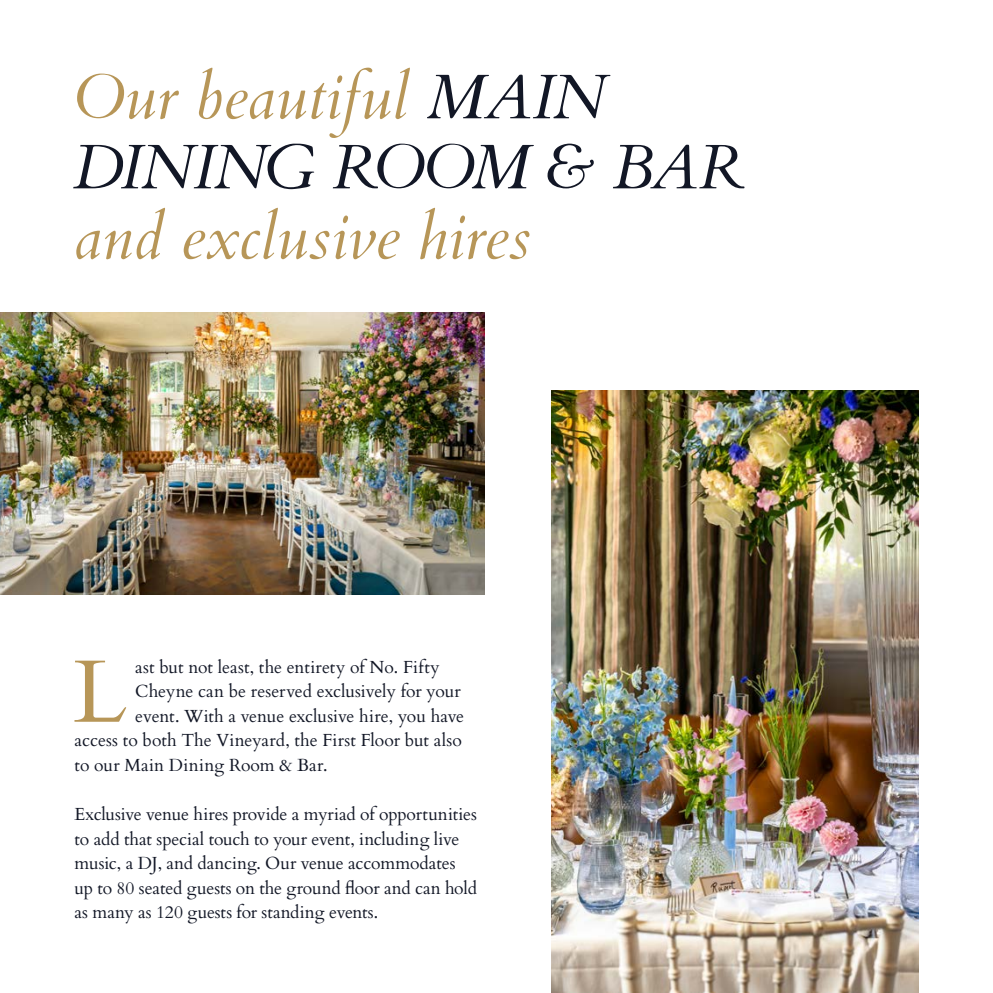
<style>
.page{position:relative;width:993px;height:993px;background:#fff}
.page>*{position:absolute;margin:0;border:0;box-sizing:border-box;transform-origin:0 0}
.t1{font:88.73px "Cardo";color:#b79658}
.t2{font:italic 63px/70px "Cardo";letter-spacing:-.005em;color:#121726}
.t3{font:italic 63px "Cardo";color:#b79658}
.t4{font:17.5px/24.5px "Cardo";letter-spacing:-.005em;color:#121726}
.t5{font:17.5px "Cardo";letter-spacing:.015em;color:#121726}
.s1{color:#b79658}
</style>
<div class="page">
<img style="left:0;top:313px;width:484px;height:281px">
<img style="left:551px;top:390px;width:367px;height:602px">
<h2 class="t2" style="left:73px;top:61px;width:673px"><span class="s1">Our beautiful</span> MAIN<br>DINING ROOM &amp; BAR</h2>
<h2 class="t3" style="left:73px;top:200px;width:458px">and exclusive hires</h2>
<h1 class="t1" style="left:73px;top:620px;width:55px">L</h1>
<p class="t4" style="left:135px;top:653px;width:306px">ast but not least, the entirety of No. Fifty</p>
<p class="t4" style="left:135px;top:678px;width:327px">Cheyne can be reserved exclusively for your</p>
<p class="t4" style="left:135px;top:702px;width:330px">event. With a venue exclusive hire, you have</p>
<p class="t4" style="left:74px;top:727px;width:389px">access to both The Vineyard, the First Floor but also</p>
<p class="t5" style="left:74px;top:750px;width:254px">to our Main Dining Room &amp; Bar.</p>
<p class="t4" style="left:74px;top:800px;width:404px">Exclusive venue hires provide a myriad of opportunities to add that special touch to your event, including live music, a DJ, and dancing. Our venue accommodates up to 80 seated guests on the ground floor and can hold as many as 120 guests for standing events.</p>
</div>
